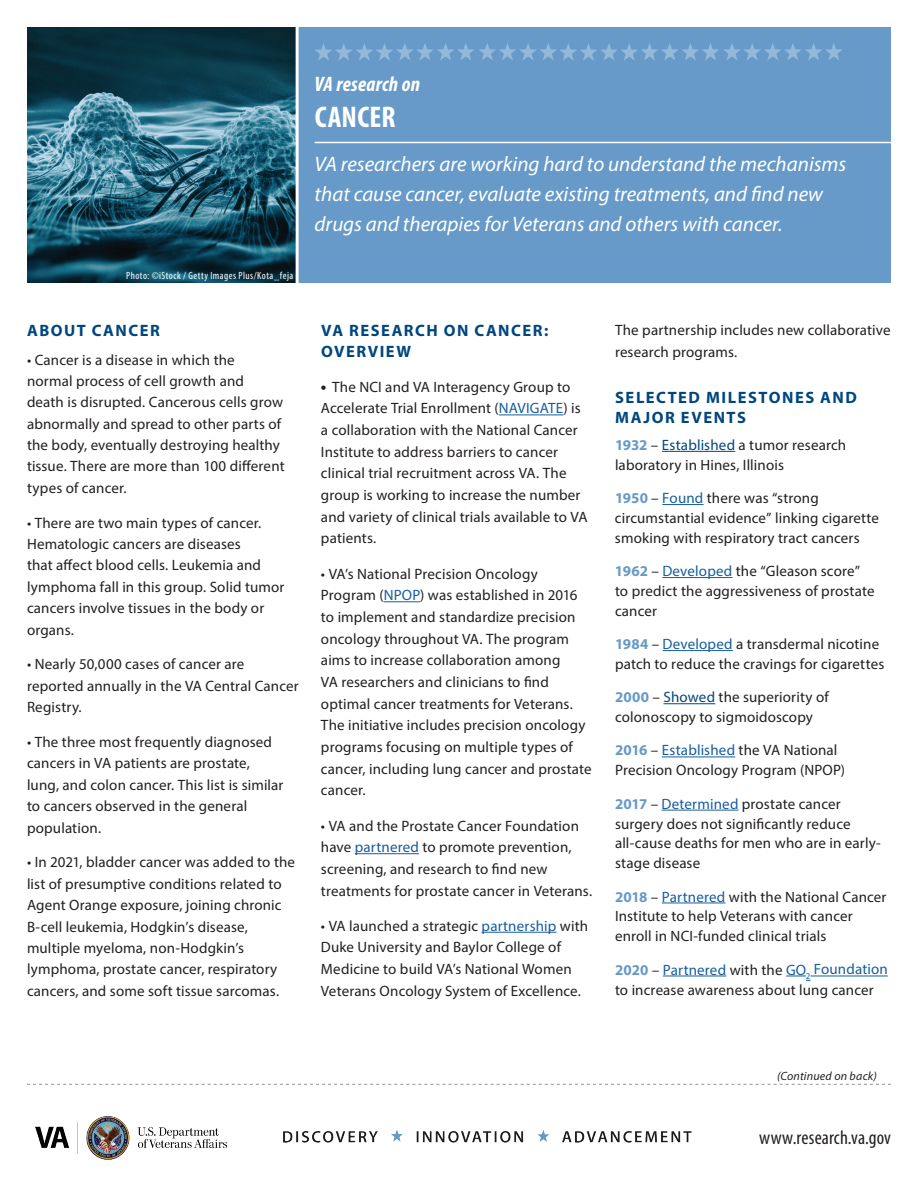
<style>
.page{position:relative;width:918px;height:1188px;background:#fff}
.page>*{position:absolute;margin:0;border:0;box-sizing:border-box;transform-origin:0 0}
.Fact_Sheet_Main_Titl{font:700 condensed 30px "Myriad Pro";letter-spacing:.01em;color:#fff}
.Overview_Paragraph{font:italic 21px/30px "Myriad Pro";color:#fff}
.Overview_Paragraph-2{font:italic 700 condensed 21px "Myriad Pro";letter-spacing:.015em;color:#fff}
.Subheading{font:condensed 19.5px "Myriad Pro";letter-spacing:.005em;color:#231f20}
.Body_Text_10pt{font:700 16.5px/20.2px "Myriad Pro";letter-spacing:.095em;color:#00467e}
.Heading{font:700 16.5px "Myriad Pro";letter-spacing:.09em;color:#00467e}
.Body_Text_10pt-2{font:15px/21.3px "Myriad Pro";letter-spacing:.01em;color:#231f20}
.Body_Text_10pt-3{font:italic 12px "Myriad Pro";letter-spacing:.015em;color:#231f20}
.Subheading-2{font:condensed 10.5px "Myriad Pro";letter-spacing:.045em;color:#fff}
.s1{font-weight:700;font-size:16.5px}
.s2{color:#175d9e}
.s3{font-weight:700;color:#679ac8}
.s4{color:#00467e}
</style>
<div class="page">
<svg style="left:27px;top:1084px;width:864px;height:1px"></svg>
<img style="left:27px;top:27px;width:269px;height:255px">
<img style="left:283px;top:1129px;width:409px;height:14px">
<img style="left:35px;top:1116px;width:191px;height:44px">
<div style="left:297px;top:27px;width:594px;height:255px;background:#679ac8"></div>
<hr style="left:499px;top:415px;width:64px;height:1px;background:#175d9e">
<hr style="left:384px;top:601px;width:36px;height:1px;background:#175d9e">
<hr style="left:355px;top:853px;width:64px;height:1px;background:#175d9e">
<hr style="left:482px;top:932px;width:74px;height:1px;background:#175d9e">
<hr style="left:662px;top:451px;width:73px;height:1px;background:#00467e">
<hr style="left:662px;top:504px;width:42px;height:1px;background:#175d9e">
<hr style="left:662px;top:577px;width:71px;height:1px;background:#175d9e">
<hr style="left:663px;top:650px;width:70px;height:1px;background:#175d9e">
<hr style="left:664px;top:703px;width:51px;height:1px;background:#00467e">
<hr style="left:662px;top:757px;width:73px;height:1px;background:#175d9e">
<hr style="left:662px;top:810px;width:77px;height:1px;background:#175d9e">
<hr style="left:662px;top:903px;width:63px;height:1px;background:#175d9e">
<hr style="left:663px;top:976px;width:63px;height:1px;background:#175d9e">
<svg style="left:786px;top:976px;width:25px;height:5px"></svg>
<hr style="left:811px;top:976px;width:77px;height:1px;background:#175d9e">
<hr style="left:315px;top:142px;width:576px;height:1px;background:#fff">
<svg style="left:315px;top:43px;width:527px;height:18px"></svg>
<hr style="left:296px;top:15px;width:3px;height:280px;background:#fff">
<p class="Subheading-2" style="left:126px;top:269px;width:169px">Photo: ©iStock / Getty Images Plus/Kota_feja</p>
<p class="Overview_Paragraph-2" style="left:315px;top:71px;width:107px">VA research on</p>
<p class="Fact_Sheet_Main_Titl" style="left:315px;top:98px;width:82px">CANCER</p>
<p class="Overview_Paragraph" style="left:315px;top:149px;width:533px">VA researchers are working hard to understand the mechanisms that cause cancer, evaluate existing treatments, and find new drugs and therapies for Veterans and others with cancer.</p>
<p class="Heading" style="left:27px;top:320px;width:134px">ABOUT CANCER</p>
<p class="Body_Text_10pt-2" style="left:27px;top:349px;width:259px">• Cancer is a disease in which the<br>normal process of cell growth and death is disrupted. Cancerous cells grow abnormally and spread to other parts of the body, eventually destroying healthy tissue. There are more than 100 different types of cancer.</p>
<p class="Body_Text_10pt-2" style="left:27px;top:512px;width:259px">• There are two main types of cancer.<br>Hematologic cancers are diseases<br>that affect blood cells. Leukemia and lymphoma fall in this group. Solid tumor cancers involve tissues in the body or organs.</p>
<p class="Body_Text_10pt-2" style="left:27px;top:653px;width:273px">• Nearly 50,000 cases of cancer are reported annually in the VA Central Cancer<br>Registry.</p>
<p class="Body_Text_10pt-2" style="left:27px;top:731px;width:258px">• The three most frequently diagnosed cancers in VA patients are prostate, lung, and colon cancer. This list is similar to cancers observed in the general population.</p>
<p class="Body_Text_10pt-2" style="left:27px;top:851px;width:270px">• In 2021, bladder cancer was added to the list of presumptive conditions related to Agent Orange exposure, joining chronic B-cell leukemia, Hodgkin’s disease, multiple myeloma, non-Hodgkin’s lymphoma, prostate cancer, respiratory cancers, and some soft tissue sarcomas.</p>
<p class="Body_Text_10pt" style="left:321px;top:320px;width:229px">VA RESEARCH ON CANCER:<br>OVERVIEW</p>
<p class="Body_Text_10pt-2" style="left:321px;top:376px;width:268px"><span class="s1">•</span> The NCI and VA Interagency Group to Accelerate Trial Enrollment (<span class="s2">NAVIGATE</span>) is a collaboration with the National Cancer Institute to address barriers to cancer clinical trial recruitment across VA. The group is working to increase the number and variety of clinical trials available to VA patients.</p>
<p class="Body_Text_10pt-2" style="left:321px;top:563px;width:272px">• VA’s National Precision Oncology Program (<span class="s2">NPOP</span>) was established in 2016 to implement and standardize precision oncology throughout VA. The program aims to increase collaboration among<br>VA researchers and clinicians to find optimal cancer treatments for Veterans.<br>The initiative includes precision oncology programs focusing on multiple types of cancer, including lung cancer and prostate cancer.</p>
<p class="Body_Text_10pt-2" style="left:321px;top:814px;width:273px">• VA and the Prostate Cancer Foundation have <span class="s2">partnered</span> to promote prevention, screening, and research to find new treatments for prostate cancer in Veterans.</p>
<p class="Body_Text_10pt-2" style="left:321px;top:915px;width:269px">• VA launched a strategic <span class="s2">partnership</span> with Duke University and Baylor College of Medicine to build VA’s National Women Veterans Oncology System of Excellence.</p>
<p class="Body_Text_10pt-2" style="left:615px;top:319px;width:277px">The partnership includes new collaborative research programs.</p>
<p class="Body_Text_10pt" style="left:615px;top:387px;width:243px;line-height:19.8px">SELECTED MILESTONES AND<br>MAJOR EVENTS</p>
<p class="Body_Text_10pt-2" style="left:615px;top:435px;width:233px;line-height:19.8px"><span class="s3">1932</span> – <span class="s4">Established</span> a tumor research laboratory in Hines, Illinois</p>
<p class="Body_Text_10pt-2" style="left:615px;top:488px;width:266px;line-height:19.8px"><span class="s3">1950</span> – <span class="s2">Found</span> there was “strong circumstantial evidence” linking cigarette smoking with respiratory tract cancers</p>
<p class="Body_Text_10pt-2" style="left:615px;top:561px;width:261px;line-height:19.8px"><span class="s3">1962</span> – <span class="s2">Developed</span> the “Gleason score” to predict the aggressiveness of prostate cancer</p>
<p class="Body_Text_10pt-2" style="left:615px;top:634px;width:271px;line-height:19.8px"><span class="s3">1984</span> – <span class="s2">Developed</span> a transdermal nicotine patch to reduce the cravings for cigarettes</p>
<p class="Body_Text_10pt-2" style="left:615px;top:687px;width:215px;line-height:19.8px"><span class="s3">2000</span> – <span class="s4">Showed</span> the superiority of colonoscopy to sigmoidoscopy</p>
<p class="Body_Text_10pt-2" style="left:615px;top:740px;width:232px;line-height:19.8px"><span class="s3">2016</span> – <span class="s2">Established</span> the VA National<br>Precision Oncology Program (NPOP)</p>
<p class="Body_Text_10pt-2" style="left:615px;top:794px;width:267px;line-height:19.8px"><span class="s3">2017</span> – <span class="s2">Determined</span> prostate cancer surgery does not significantly reduce all-cause deaths for men who are in early&shy;stage disease</p>
<p class="Body_Text_10pt-2" style="left:615px;top:886px;width:273px;line-height:19.8px"><span class="s3">2018</span> – <span class="s2">Partnered</span> with the National Cancer<br>Institute to help Veterans with cancer enroll in NCI-funded clinical trials</p>
<p class="Body_Text_10pt-2" style="left:615px;top:959px;width:274px;line-height:20.5px"><span class="s3">2020</span> – <span class="s2">Partnered</span> with the <span class="s2">GO</span><sub>2</sub> <span class="s2">Foundation </span>to increase awareness about lung cancer</p>
<p class="Body_Text_10pt-3" style="left:777px;top:1069px;width:102px">(Continued on back)</p>
<p class="Subheading" style="left:759px;top:1126px;width:133px">www.research.va.gov</p>
</div>
